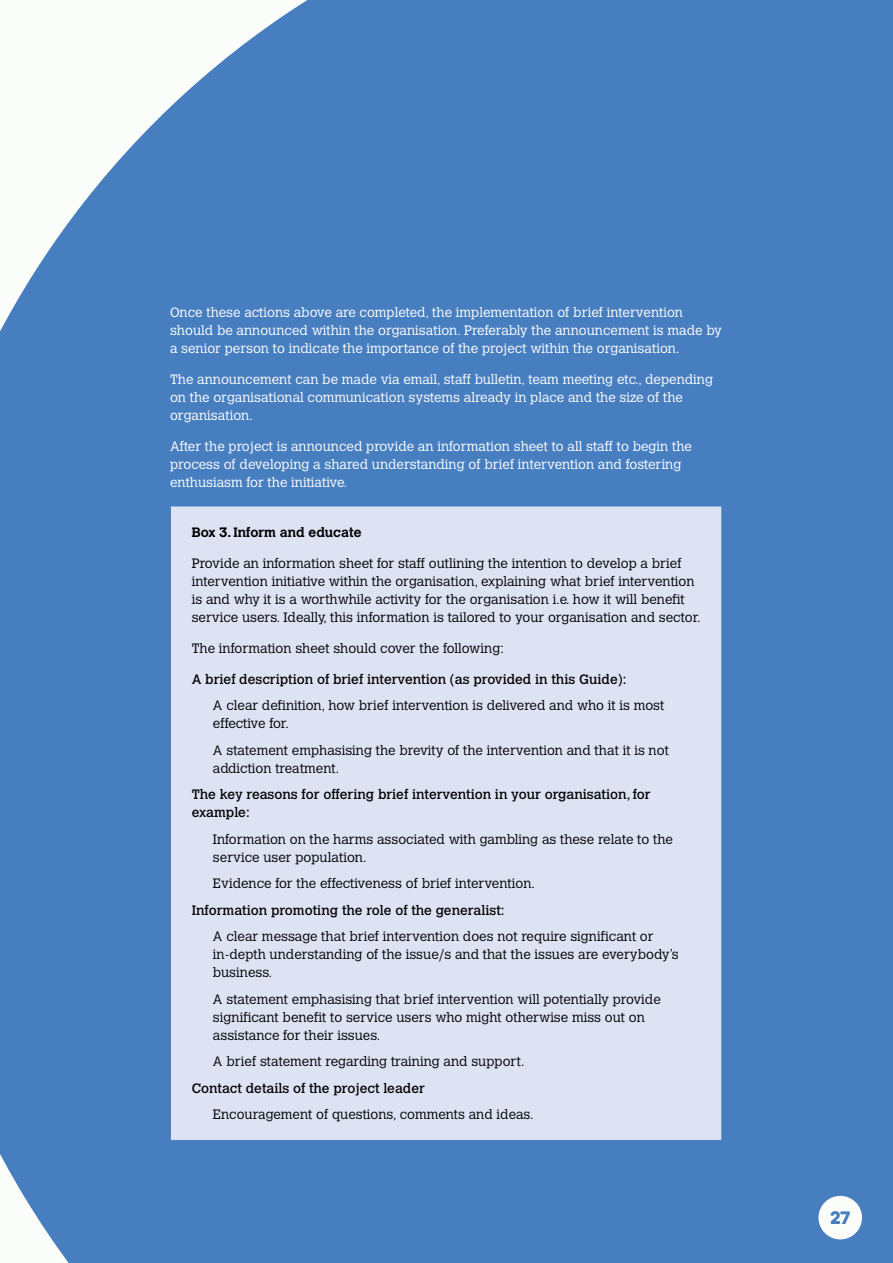
<style>
.page{position:relative;width:893px;height:1263px;background:#477ec0}
.page>*{position:absolute;margin:0;border:0;box-sizing:border-box;transform-origin:0 0}
.t1{font:18px "Boing";color:#477ec0}
.t2{font:300 13.5px/18px "Calvert MT Std";color:#000}
.t3{font:300 13.5px/18px "Calvert MT Std";color:#fff}
.t4{font:13.5px/18px "Calvert MT Std";color:#000}
.t5{font:700 13.5px "Calvert MT Std";color:#000}
</style>
<div class="page">
<div style="left:170px;top:506px;width:552px;height:634px;background:#dee3f4"></div>
<hr style="left:170px;top:506px;width:552px;height:1px;background:#477ec0">
<hr style="left:170px;top:506px;width:1px;height:634px;background:#477ec0">
<hr style="left:721px;top:506px;width:1px;height:634px;background:#477ec0">
<hr style="left:170px;top:1140px;width:552px;height:1px;background:#477ec0">
<div style="left:818px;top:1196px;width:44px;height:43px;background:#fbfdfa;border-radius:50%"></div>
<p class="t3" style="left:170px;top:304px;width:553px">Once these actions above are completed, the implementation of brief intervention should be announced within the organisation. Preferably the announcement is made by a senior person to indicate the importance of the project within the organisation.</p>
<p class="t3" style="left:170px;top:371px;width:545px">The announcement can be made via email, staff bulletin, team meeting etc., depending on the organisational communication systems already in place and the size of the organisation.</p>
<p class="t3" style="left:170px;top:437px;width:523px">After the project is announced provide an information sheet to all staff to begin the process of developing a shared understanding of brief intervention and fostering enthusiasm for the initiative.</p>
<p class="t5" style="left:192px;top:524px;width:171px">Box 3. Inform and educate</p>
<p class="t2" style="left:192px;top:554px;width:510px">Provide an information sheet for staff outlining the intention to develop a brief intervention initiative within the organisation, explaining what brief intervention is and why it is a worthwhile activity for the organisation i.e. how it will benefit service users. Ideally, this information is tailored to your organisation and sector.</p>
<p class="t2" style="left:192px;top:639px;width:313px">The information sheet should cover the following:</p>
<p class="t4" style="left:192px;top:670px;width:436px">A brief description of brief intervention (as provided in this Guide):</p>
<p class="t2" style="left:213px;top:696px;width:453px">A clear definition, how brief intervention is delivered and who it is most effective for.</p>
<p class="t2" style="left:213px;top:741px;width:457px">A statement emphasising the brevity of the intervention and that it is not addiction treatment.</p>
<p class="t4" style="left:192px;top:785px;width:460px">The key reasons for offering brief intervention in your organisation, for example:</p>
<p class="t2" style="left:213px;top:830px;width:461px">Information on the harms associated with gambling as these relate to the service user population.</p>
<p class="t2" style="left:213px;top:874px;width:323px">Evidence for the effectiveness of brief intervention.</p>
<p class="t4" style="left:192px;top:901px;width:314px">Information promoting the role of the generalist:</p>
<p class="t2" style="left:213px;top:927px;width:467px">A clear message that brief intervention does not require significant or in-depth understanding of the issue/s and that the issues are everybody’s business.</p>
<p class="t2" style="left:213px;top:990px;width:449px">A statement emphasising that brief intervention will potentially provide significant benefit to service users who might otherwise miss out on assistance for their issues.</p>
<p class="t2" style="left:213px;top:1052px;width:313px">A brief statement regarding training and support.</p>
<p class="t4" style="left:192px;top:1079px;width:235px">Contact details of the project leader</p>
<p class="t2" style="left:213px;top:1105px;width:322px">Encouragement of questions, comments and ideas.</p>
<h1 class="t1" style="left:830px;top:1206px;width:21px">27</h1>
</div>
